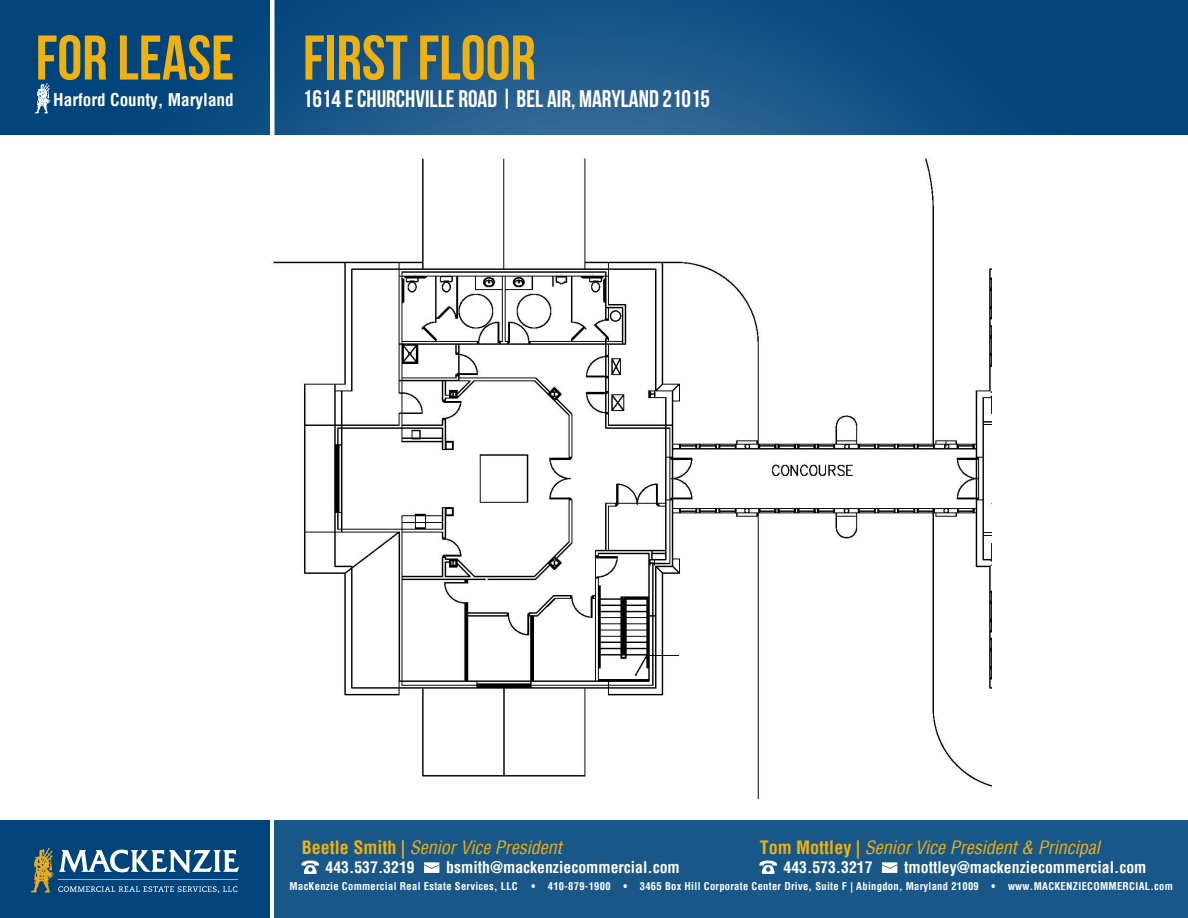
<style>
.page{position:relative;width:1188px;height:918px;background:#fff}
.page>*{position:absolute;margin:0;border:0;box-sizing:border-box;transform-origin:0 0}
.t1{font:700 63px "Bebas Neue";color:#eeb111}
.t2{font:700 24px "Bebas Neue";color:#fff}
.t3{font:italic condensed 18px "Helvetica";color:#eeb111}
.t4{font:700 condensed 17.25px "Helvetica";color:#fff}
.t5{font:700 condensed 15.75px "Helvetica";color:#fff}
.t6{font:700 condensed 10.5px "Helvetica";letter-spacing:.03em;color:#fff;scale:.85 1}
.t7{font:700 condensed 10.5px "Helvetica";letter-spacing:.03em;color:#fff}
.s1{font-weight:700;font-style:normal}
</style>
<div class="page">
<svg style="left:0;top:0;width:1188px;height:135px;background:#0e4e83"></svg>
<div style="left:275px;top:821px;width:913px;height:97px;background:#1a5789"></div>
<div style="left:0;top:821px;width:270px;height:97px;background:#00447c"></div>
<hr style="left:270px;top:0;width:4px;height:159px;background:#fff">
<svg style="left:35px;top:83px;width:16px;height:30px"></svg>
<img style="left:272px;top:158px;width:719px;height:641px">
<div style="left:577px;top:448px;width:66px;height:35px;background:#fff"></div>
<div style="left:782px;top:480px;width:65px;height:17px;background:#fff"></div>
<svg style="left:424px;top:862px;width:15px;height:11px"></svg>
<svg style="left:882px;top:862px;width:15px;height:11px"></svg>
<svg style="left:302px;top:861px;width:17px;height:13px"></svg>
<svg style="left:759px;top:861px;width:18px;height:13px"></svg>
<svg style="left:31px;top:848px;width:208px;height:44px"></svg>
<h1 class="t1" style="left:36px;top:23px;width:200px">FOR LEASE</h1>
<h3 class="t4" style="left:53px;top:89px;width:182px">Harford County, Maryland</h3>
<p class="t1" style="left:303px;top:23px;width:234px">FIRST FLOOR</p>
<p class="t2" style="left:303px;top:85px;width:409px">1614 E CHURCHVILLE ROAD | BEL AIR, MARYLAND 21015</p>
<h3 class="t3" style="left:302px;top:837px;width:261px"><span class="s1">Beetle Smith |</span> Senior Vice President</h3>
<h3 class="t5" style="left:326px;top:857px;width:91px">443.537.3219</h3>
<h3 class="t5" style="left:446px;top:857px;width:235px">bsmith@mackenziecommercial.com</h3>
<h3 class="t3" style="left:760px;top:837px;width:341px"><span class="s1">Tom Mottley |</span> Senior Vice President &amp; Principal</h3>
<h3 class="t5" style="left:783px;top:857px;width:91px">443.573.3217</h3>
<h3 class="t5" style="left:904px;top:857px;width:244px">tmottley@mackenziecommercial.com</h3>
<p class="t7" style="left:290px;top:879px;width:230px">MacKenzie Commercial Real Estate Services, LLC</p>
<p class="t6" style="left:531px;top:879px;width:756px">• 410-879-1900 • 3465 Box Hill Corporate Center Drive, Suite F | Abingdon, Maryland 21009 • www.MACKENZIECOMMERCIAL.com</p>
</div>
